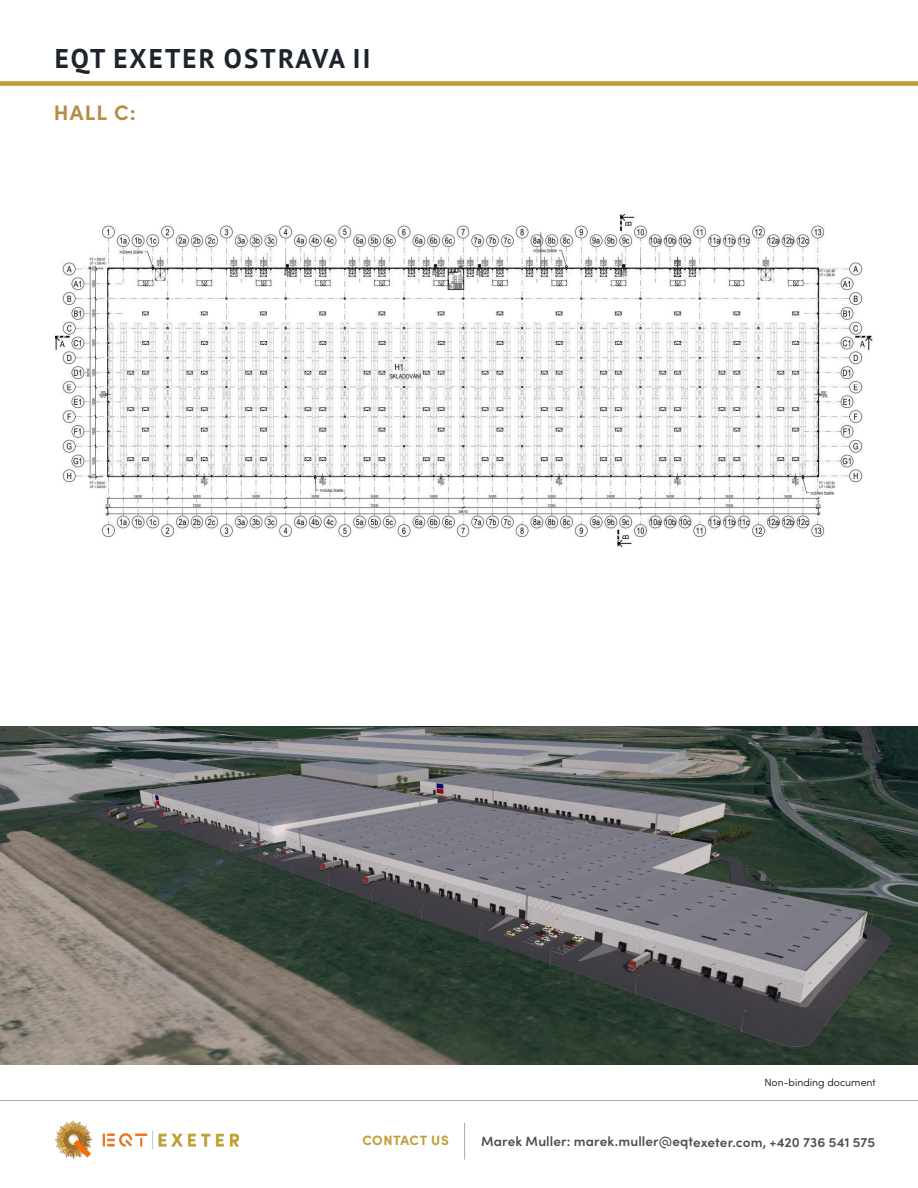
<style>
.page{position:relative;width:918px;height:1188px;background:#fff}
.page>*{position:absolute;margin:0;border:0;box-sizing:border-box;transform-origin:0 0}
.t1{font:700 27px "PT Sans";letter-spacing:.08em;color:#1e242b}
.t2{font:700 21px "Sofia Pro";color:#b78c47}
.t3{font:600 13.5px "Sofia Pro";color:#4d4d55}
.t4{font:700 13.5px "Sofia Pro";letter-spacing:.035em;color:#c19c31}
.t5{font:300 10.5px "Sofia Pro";color:#000}
</style>
<div class="page">
<hr style="left:0;top:1100px;width:918px;height:1px;background:#a8a9ad">
<div style="left:0;top:81px;width:918px;height:5px;background:#c29c31"></div>
<img style="left:54px;top:1120px;width:185px;height:39px">
<hr style="left:464px;top:1123px;width:1px;height:37px;background:#a8a9ad">
<img style="left:55px;top:213px;width:818px;height:334px">
<img style="left:0;top:727px;width:918px;height:338px">
<p class="t1" style="left:55px;top:41px;width:317px">EQT EXETER OSTRAVA II</p>
<p class="t2" style="left:54px;top:96px;width:84px">HALL C:</p>
<p class="t5" style="left:765px;top:1075px;width:113px">Non-binding document</p>
<p class="t4" style="left:362px;top:1130px;width:88px">CONTACT US</p>
<p class="t3" style="left:481px;top:1132px;width:396px">Marek Muller: marek.muller@eqtexeter.com, +420 736 541 575</p>
</div>
